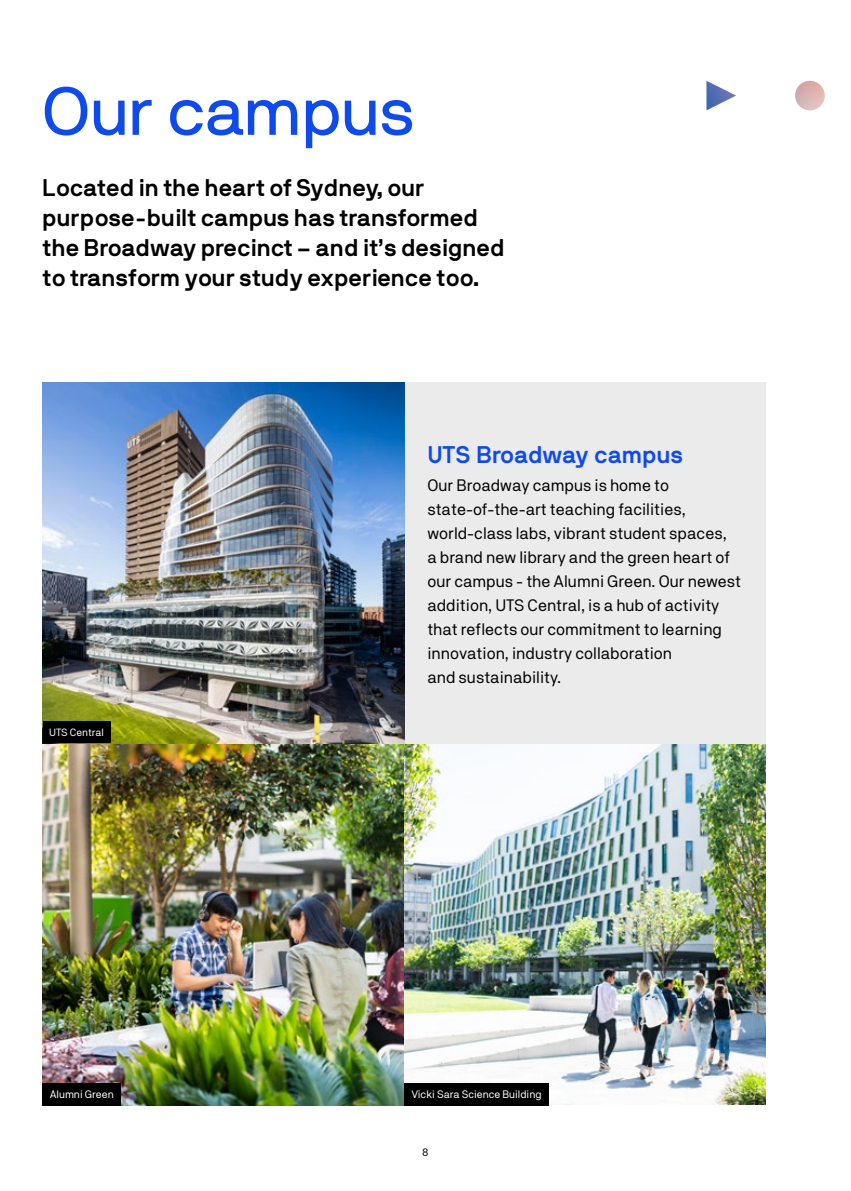
<style>
.page{position:relative;width:851px;height:1191px;background:#fff}
.page>*{position:absolute;margin:0;border:0;box-sizing:border-box;transform-origin:0 0}
.t1{font:67.5px "NB International Pro";color:#0f4beb}
.t2{font:700 24px/30px "NB International Pro";color:#000}
.t3{font:700 24px "NB International Pro";letter-spacing:-.005em;color:#0f4beb}
.t4{font:16.5px/24px "NB Akademie";color:#000}
.t5{font:10.8px "NB Akademie";color:#fff}
.t6{font:10.8px "NB Akademie";color:#000}
.t7{font:10.5px "NB Akademie";color:#fff}
</style>
<div class="page">
<div style="left:404px;top:382px;width:361px;height:362px;background:#ebebeb"></div>
<img style="left:43px;top:382px;width:361px;height:723px">
<div style="left:43px;top:721px;width:67px;height:22px;background:#000"></div>
<img style="left:404px;top:744px;width:361px;height:361px">
<div style="left:404px;top:1082px;width:144px;height:23px;background:#000"></div>
<div style="left:43px;top:1082px;width:78px;height:23px;background:#000"></div>
<svg style="left:706px;top:81px;width:119px;height:29px"></svg>
<h1 class="t1" style="left:43px;top:73px;width:374px">Our campus</h1>
<h2 class="t2" style="left:43px;top:172px;width:464px">Located in the heart of Sydney, our purpose-built campus has transformed the Broadway precinct – and it’s designed to transform your study experience too.</h2>
<p class="t7" style="left:49px;top:726px;width:56px">UTS Central</p>
<p class="t5" style="left:50px;top:1088px;width:66px">Alumni Green</p>
<h2 class="t3" style="left:427px;top:440px;width:257px">UTS Broadway campus</h2>
<p class="t4" style="left:427px;top:473px;width:315px">Our Broadway campus is home to state-of-the-art teaching facilities, world-class labs, vibrant student spaces,<br>a brand new library and the green heart of our campus - the Alumni Green. Our newest addition, UTS Central, is a hub of activity that reflects our commitment to learning innovation, industry collaboration<br>and sustainability.</p>
<p class="t5" style="left:411px;top:1088px;width:132px">Vicki Sara Science Building</p>
<p class="t6" style="left:422px;top:1146px;width:8px">8</p>
</div>
